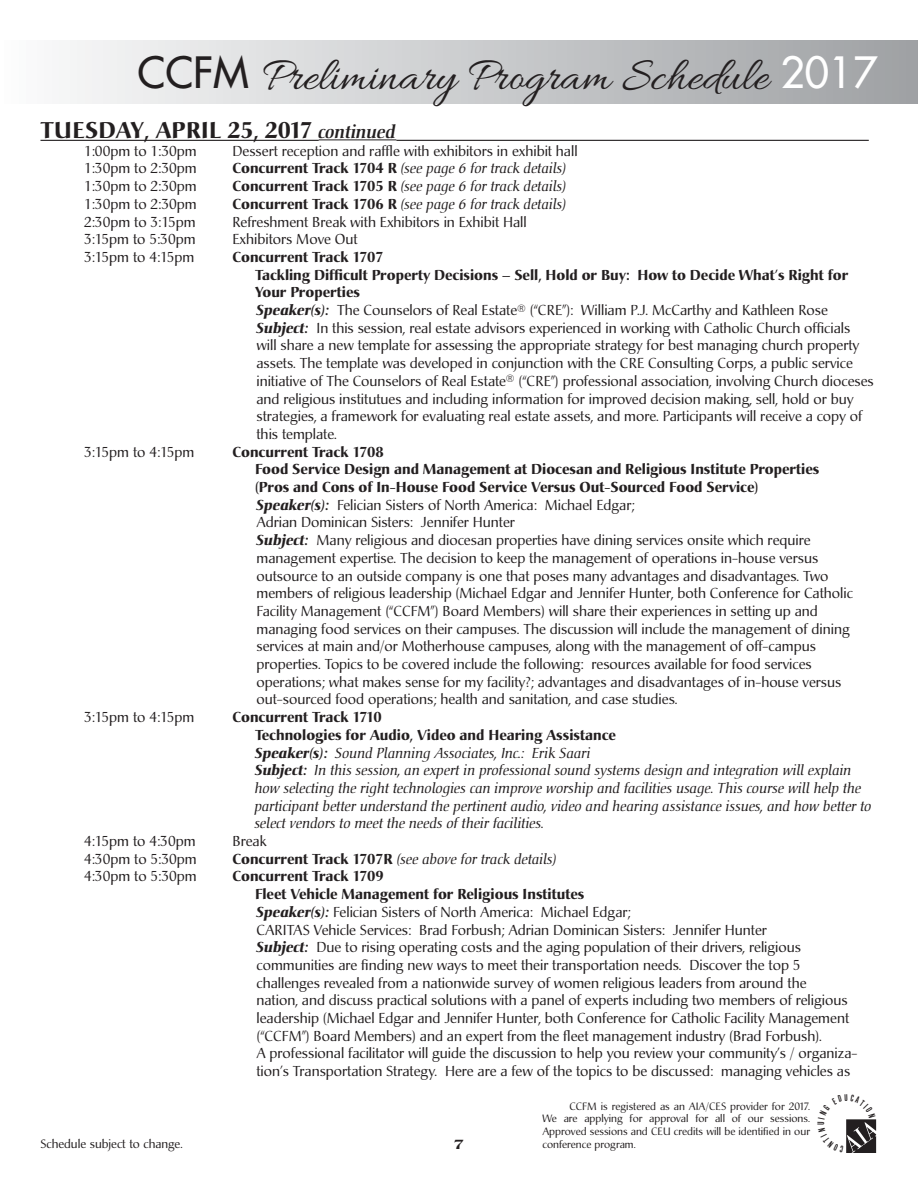
<style>
.page{position:relative;width:918px;height:1188px;background:#fff}
.page>*{position:absolute;margin:0;border:0;box-sizing:border-box;transform-origin:0 0}
.t1{font:48px "Allura";color:#231f20}
.t2{font:700 22.5px "Christiana";letter-spacing:.005em;color:#231f20}
.t3{font:800 15px "Americana";color:#231f20}
.t4{font:14.25px/17.7px "Christiana";color:#231f20}
.t5{font:italic 14.25px/17.7px "Christiana";color:#231f20}
.t6{font:12px "Christiana";color:#231f20}
.t7{font:10.5px/12.6px "Christiana";color:#231f20;text-align:justify}
.s1{font-family:"Futura";font-size:42px}
.s2{font-family:"Futura";font-size:42px;color:#fff}
.s3{font-weight:500;font-style:italic;font-size:18px}
.s4{font-weight:700;font-style:normal}
.s5{font-weight:700}
.s6{font-weight:700;font-style:italic}
</style>
<div class="page">
<div style="left:0;top:40px;width:918px;height:63px;background:linear-gradient(to right,#fcfcfc,#9ea0a3)"></div>
<hr style="left:40px;top:140px;width:279px;height:1px;background:#231f20">
<hr style="left:319px;top:139px;width:77px;height:1px;background:#231f20">
<hr style="left:396px;top:140px;width:473px;height:1px;background:#231f20">
<svg style="left:846px;top:1119px;width:30px;height:34px"></svg>
<h1 class="t1" style="left:138px;top:49px;width:741px"><span class="s1">CCFM</span> Preliminary Program Schedule <span class="s2">2017</span></h1>
<h2 class="t2" style="left:40px;top:116px;width:357px">TUESDAY, APRIL 25, 2017 <span class="s3">continued</span></h2>
<p class="t4" style="left:84px;top:142px;width:114px">1:00pm to 1:30pm</p>
<p class="t4" style="left:233px;top:142px;width:347px">Dessert reception and raffle with exhibitors in exhibit hall</p>
<p class="t4" style="left:84px;top:160px;width:114px">1:30pm to 2:30pm</p>
<p class="t5" style="left:232px;top:160px;width:336px"><span class="s4">Concurrent Track 1704 R</span> (see page 6 for track details)</p>
<p class="t4" style="left:84px;top:178px;width:114px">1:30pm to 2:30pm</p>
<p class="t5" style="left:232px;top:177px;width:336px"><span class="s4">Concurrent Track 1705 R</span> (see page 6 for track details)</p>
<p class="t4" style="left:84px;top:195px;width:114px">1:30pm to 2:30pm</p>
<p class="t5" style="left:232px;top:195px;width:336px"><span class="s4">Concurrent Track 1706 R</span> (see page 6 for track details)</p>
<p class="t4" style="left:84px;top:213px;width:113px">2:30pm to 3:15pm</p>
<p class="t4" style="left:233px;top:213px;width:296px">Refreshment Break with Exhibitors in Exhibit Hall</p>
<p class="t4" style="left:84px;top:231px;width:113px">3:15pm to 5:30pm</p>
<p class="t4" style="left:233px;top:231px;width:127px">Exhibitors Move Out</p>
<p class="t4" style="left:84px;top:248px;width:112px">3:15pm to 4:15pm</p>
<p class="t4" style="left:255px;top:248px;width:620px;text-indent:-23px"><span class="s5">Concurrent Track 1707<br>Tackling Difficult Property Decisions – Sell, Hold or Buy: How to Decide What’s Right for Your Properties<br></span><span class="s6">Speaker(s):</span> The Counselors of Real Estate<sup>®</sup> (“CRE”): William P.J. McCarthy and Kathleen Rose <span class="s6">Subject:</span> In this session, real estate advisors experienced in working with Catholic Church officials<br>will share a new template for assessing the appropriate strategy for best managing church property assets. The template was developed in conjunction with the CRE Consulting Corps, a public service initiative of The Counselors of Real Estate<sup>®</sup> (“CRE”) professional association, involving Church dioceses and religious institutues and including information for improved decision making, sell, hold or buy strategies, a framework for evaluating real estate assets, and more. Participants will receive a copy of this template.</p>
<p class="t4" style="left:84px;top:443px;width:112px">3:15pm to 4:15pm</p>
<p class="t4" style="left:255px;top:443px;width:600px;text-indent:-23px"><span class="s5">Concurrent Track 1708<br>Food Service Design and Management at Diocesan and Religious Institute Properties (Pros and Cons of In-House Food Service Versus Out-Sourced Food Service)<br></span><span class="s6">Speaker(s):</span> Felician Sisters of North America: Michael Edgar;<br>Adrian Dominican Sisters: Jennifer Hunter<br><span class="s6">Subject:</span> Many religious and diocesan properties have dining services onsite which require management expertise. The decision to keep the management of operations in-house versus outsource to an outside company is one that poses many advantages and disadvantages. Two members of religious leadership (Michael Edgar and Jennifer Hunter, both Conference for Catholic Facility Management (“CCFM”) Board Members) will share their experiences in setting up and managing food services on their campuses. The discussion will include the management of dining services at main and/or Motherhouse campuses, along with the management of off-campus properties. Topics to be covered include the following: resources available for food services operations; what makes sense for my facility?; advantages and disadvantages of in-house versus out-sourced food operations; health and sanitation, and case studies.</p>
<p class="t4" style="left:84px;top:709px;width:112px">3:15pm to 4:15pm</p>
<p class="t5" style="left:255px;top:708px;width:619px;text-indent:-22px"><span class="s4">Concurrent Track 1710<br>Technologies for Audio, Video and Hearing Assistance<br></span><span class="s5">Speaker(s):</span> Sound Planning Associates, Inc.: Erik Saari<br><span class="s5">Subject:</span> In this session, an expert in professional sound systems design and integration will explain how selecting the right technologies can improve worship and facilities usage. This course will help the participant better understand the pertinent audio, video and hearing assistance issues, and how better to select vendors to meet the needs of their facilities.</p>
<p class="t4" style="left:84px;top:832px;width:113px">4:15pm to 4:30pm</p>
<p class="t4" style="left:233px;top:832px;width:36px">Break</p>
<p class="t4" style="left:84px;top:850px;width:114px">4:30pm to 5:30pm</p>
<p class="t5" style="left:232px;top:850px;width:326px"><span class="s4">Concurrent Track 1707R</span> (see above for track details)</p>
<p class="t4" style="left:84px;top:868px;width:114px">4:30pm to 5:30pm</p>
<p class="t4" style="left:255px;top:868px;width:604px;text-indent:-23px"><span class="s5">Concurrent Track 1709<br>Fleet Vehicle Management for Religious Institutes<br></span><span class="s6">Speaker(s):</span> Felician Sisters of North America: Michael Edgar;<br>CARITAS Vehicle Services: Brad Forbush; Adrian Dominican Sisters: Jennifer Hunter<br><span class="s6">Subject:</span> Due to rising operating costs and the aging population of their drivers, religious communities are finding new ways to meet their transportation needs. Discover the top 5 challenges revealed from a nationwide survey of women religious leaders from around the<br>nation, and discuss practical solutions with a panel of experts including two members of religious leadership (Michael Edgar and Jennifer Hunter, both Conference for Catholic Facility Management (“CCFM”) Board Members) and an expert from the fleet management industry (Brad Forbush).<br>A professional facilitator will guide the discussion to help you review your community’s / organiza&shy;tion’s Transportation Strategy. Here are a few of the topics to be discussed: managing vehicles as</p>
<p class="t7" style="left:542px;top:1100px;width:269px;text-indent:27px">CCFM is registered as an AIA/CES provider for 2017.<br>We are applying for approval for all of our sessions.<br>Approved sessions and CEU credits will be identified in our</p>
<p class="t6" style="left:40px;top:1136px;width:144px">Schedule subject to change.</p>
<p class="t7" style="left:542px;top:1138px;width:95px">conference program.</p>
<p class="t3" style="left:454px;top:1135px;width:12px">7</p>
</div>
